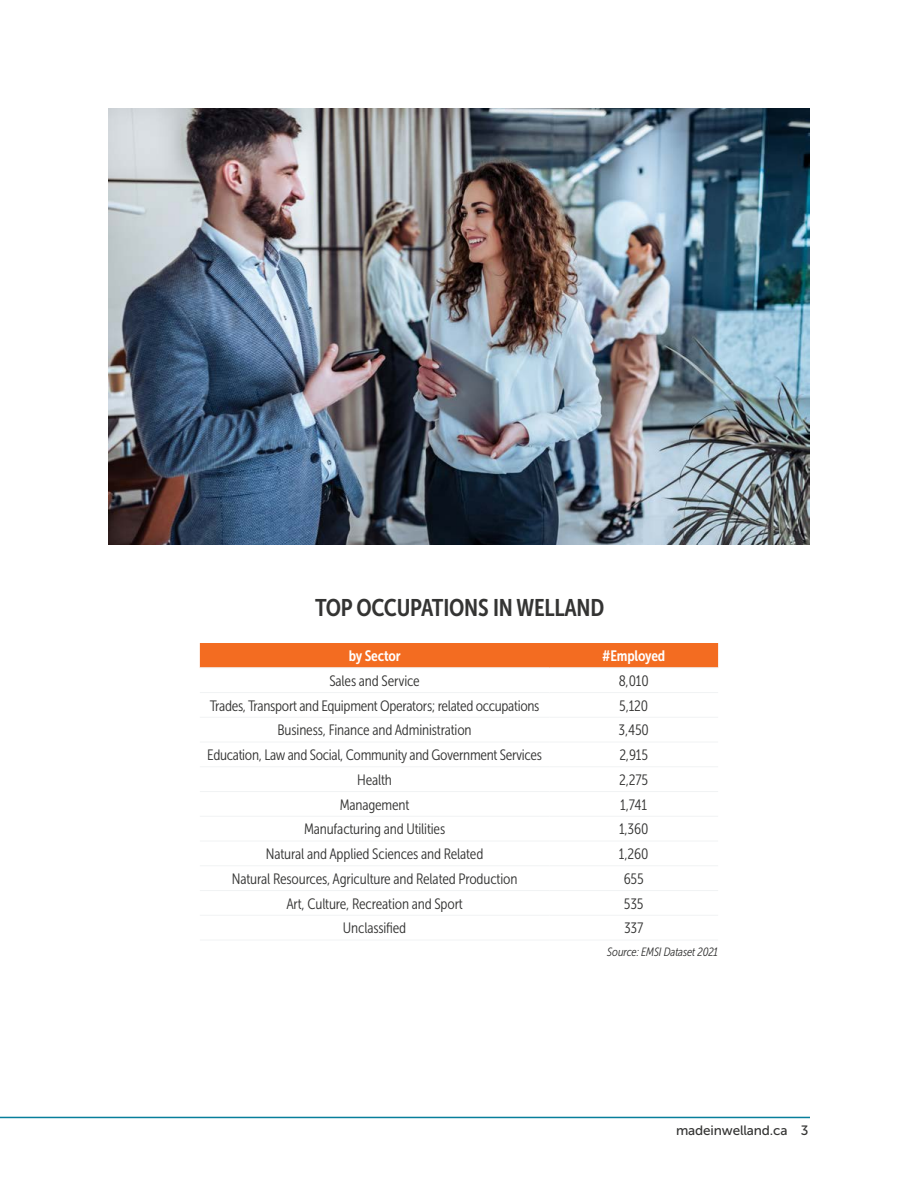
<style>
.page{position:relative;width:918px;height:1188px;background:#fff}
.page>*{position:absolute;margin:0;border:0;box-sizing:border-box;transform-origin:0 0}
.h3-subhead{font:24px "Museo Sans Cond 700";letter-spacing:-.01em;color:#343433}
.t1{font:15px "Museo Sans Cond 300";letter-spacing:-.01em;color:#343433}
.t2{font:15px "Museo Sans Cond 700";letter-spacing:-.01em;color:#fff}
.t3{font:13.5px "Museo Sans 500";letter-spacing:-.01em;color:#343433}
.sources{font:italic 12px "Museo Sans Cond 300";letter-spacing:-.01em;color:#343433}
</style>
<div class="page">
<hr style="left:0;top:1117px;width:810px;height:1px;background:#077f9b">
<div style="left:200px;top:643px;width:518px;height:24px;background:#f36c21"></div>
<hr style="left:200px;top:667px;width:349px;height:1px;background:#f1f3f4">
<hr style="left:549px;top:667px;width:169px;height:1px;background:#f1f3f4">
<hr style="left:200px;top:692px;width:349px;height:1px;background:#f1f3f4">
<hr style="left:549px;top:692px;width:169px;height:1px;background:#f1f3f4">
<hr style="left:200px;top:717px;width:349px;height:1px;background:#f1f3f4">
<hr style="left:549px;top:717px;width:169px;height:1px;background:#f1f3f4">
<hr style="left:200px;top:742px;width:349px;height:1px;background:#f1f3f4">
<hr style="left:549px;top:742px;width:169px;height:1px;background:#f1f3f4">
<hr style="left:200px;top:766px;width:349px;height:1px;background:#f1f3f4">
<hr style="left:549px;top:766px;width:169px;height:1px;background:#f1f3f4">
<hr style="left:200px;top:791px;width:349px;height:1px;background:#f1f3f4">
<hr style="left:549px;top:791px;width:169px;height:1px;background:#f1f3f4">
<hr style="left:200px;top:816px;width:349px;height:1px;background:#f1f3f4">
<hr style="left:549px;top:816px;width:169px;height:1px;background:#f1f3f4">
<hr style="left:200px;top:841px;width:349px;height:1px;background:#f1f3f4">
<hr style="left:549px;top:841px;width:169px;height:1px;background:#f1f3f4">
<hr style="left:200px;top:865px;width:349px;height:1px;background:#f1f3f4">
<hr style="left:549px;top:865px;width:169px;height:1px;background:#f1f3f4">
<hr style="left:200px;top:890px;width:349px;height:1px;background:#f1f3f4">
<hr style="left:549px;top:890px;width:169px;height:1px;background:#f1f3f4">
<hr style="left:200px;top:915px;width:349px;height:1px;background:#f1f3f4">
<hr style="left:549px;top:915px;width:169px;height:1px;background:#f1f3f4">
<hr style="left:200px;top:940px;width:349px;height:1px;background:#f1f3f4">
<hr style="left:549px;top:940px;width:169px;height:1px;background:#f1f3f4">
<img style="left:109px;top:108px;width:700px;height:436px">
<h3 class="h3-subhead" style="left:315px;top:594px;width:291px">TOP OCCUPATIONS IN WELLAND</h3>
<p class="t2" style="left:349px;top:647px;width:53px">by Sector</p>
<p class="t2" style="left:602px;top:647px;width:65px">#Employed</p>
<p class="t1" style="left:329px;top:673px;width:92px">Sales and Service</p>
<p class="t1" style="left:619px;top:673px;width:32px">8,010</p>
<p class="t1" style="left:210px;top:697px;width:331px">Trades, Transport and Equipment Operators; related occupations</p>
<p class="t1" style="left:619px;top:697px;width:31px">5,120</p>
<p class="t1" style="left:278px;top:722px;width:196px">Business, Finance and Administration</p>
<p class="t1" style="left:619px;top:722px;width:32px">3,450</p>
<p class="t1" style="left:207px;top:747px;width:336px">Education, Law and Social, Community and Government Services</p>
<p class="t1" style="left:619px;top:747px;width:30px">2,915</p>
<p class="t1" style="left:357px;top:772px;width:36px">Health</p>
<p class="t1" style="left:619px;top:772px;width:31px">2,275</p>
<p class="t1" style="left:340px;top:796px;width:71px">Management</p>
<p class="t1" style="left:620px;top:796px;width:28px">1,741</p>
<p class="t1" style="left:304px;top:821px;width:143px">Manufacturing and Utilities</p>
<p class="t1" style="left:619px;top:821px;width:31px">1,360</p>
<p class="t1" style="left:266px;top:846px;width:219px">Natural and Applied Sciences and Related</p>
<p class="t1" style="left:619px;top:846px;width:31px">1,260</p>
<p class="t1" style="left:232px;top:871px;width:287px">Natural Resources, Agriculture and Related Production</p>
<p class="t1" style="left:624px;top:871px;width:22px">655</p>
<p class="t1" style="left:286px;top:895px;width:178px">Art, Culture, Recreation and Sport</p>
<p class="t1" style="left:624px;top:895px;width:21px">535</p>
<p class="t1" style="left:343px;top:920px;width:65px">Unclassified</p>
<p class="t1" style="left:624px;top:920px;width:21px">337</p>
<p class="sources" style="left:607px;top:946px;width:112px">Source: EMSI Dataset 2021</p>
<p class="t3" style="left:676px;top:1123px;width:134px">madeinwelland.ca 3</p>
</div>
